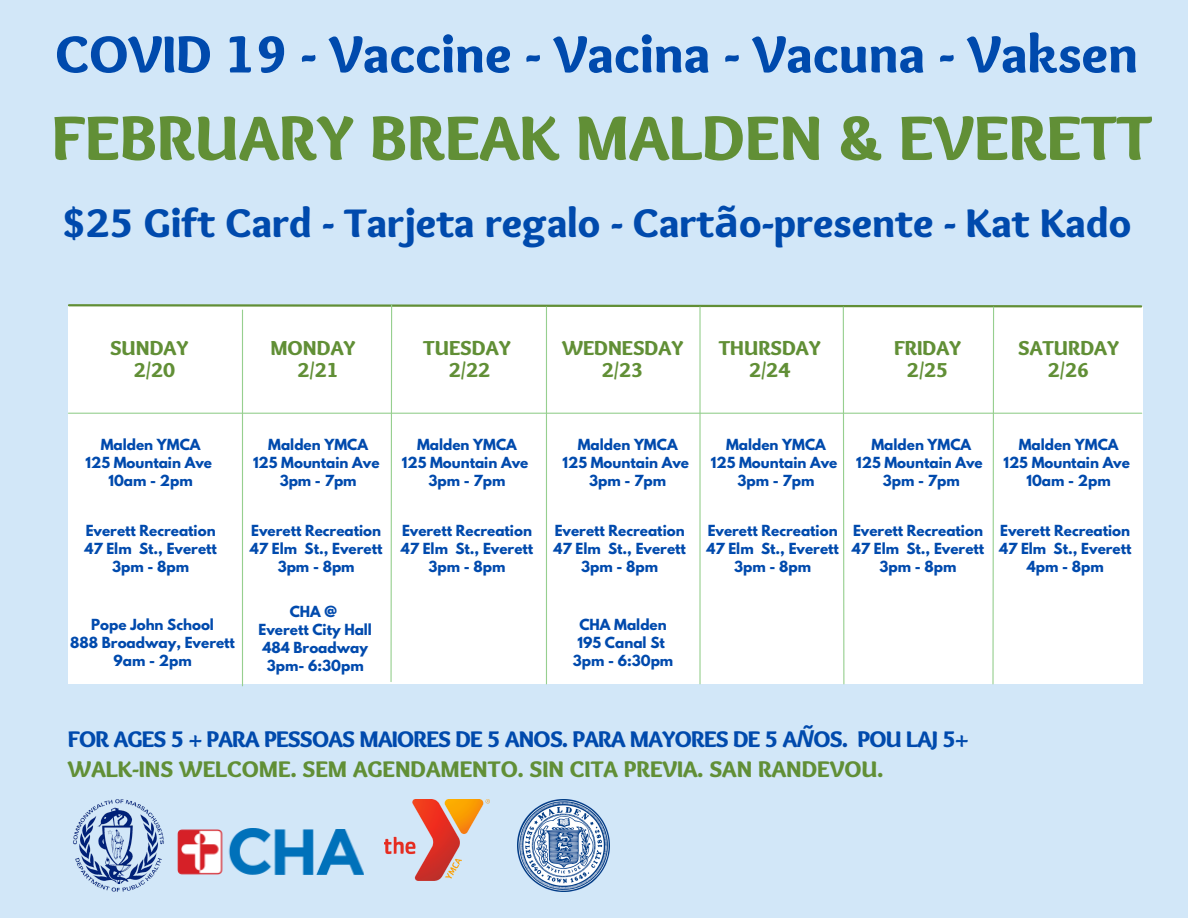
<style>
.page{position:relative;width:1188px;height:918px;background:#d2e7f8}
.page>*{position:absolute;margin:0;border:0;box-sizing:border-box;transform-origin:0 0}
.t1{font:900 65.1px "Sukar";color:#618f36}
.t2{font:900 54px "Sukar";color:#004aad}
.t3{font:900 41.55px "Sukar";color:#004aad}
.t4{font:900 23.55px "Sukar";letter-spacing:-.03em;color:#004aad}
.t5{font:900 23.55px "Sukar";color:#618f36}
.t6{font:900 21.15px "Sukar";color:#618f36}
.t7{font:900 21px "Sukar";color:#618f36}
.t8{font:700 13.5px "League Spartan";color:#004aad}
.s1{font-family:"Noto Sans";font-weight:700}
.s2{font-family:"Noto Sans";font-weight:700;font-style:italic}
</style>
<div class="page">
<div style="left:68px;top:304px;width:1075px;height:381px;background:#fff"></div>
<hr style="left:242px;top:310px;width:1px;height:376px;background:#96cf8f">
<img style="left:178px;top:829px;width:185px;height:46px">
<img style="left:384px;top:799px;width:106px;height:81px">
<img style="left:73px;top:799px;width:91px;height:92px">
<img style="left:517px;top:799px;width:93px;height:92px">
<p class="t2" style="left:55px;top:23px;width:1084px">COVID 19 - Vaccine - Vacina - Vacuna - Vaksen</p>
<p class="t1" style="left:52px;top:100px;width:1102px">FEBRUARY BREAK MALDEN &amp; EVERETT</p>
<p class="t3" style="left:62px;top:199px;width:1071px">$25 Gift Card - Tarjeta regalo - Cart<span class="s1">ã</span>o-presente - Kat Kado</p>
<p class="t7" style="left:110px;top:336px;width:80px">SUNDAY</p>
<p class="t7" style="left:134px;top:357px;width:43px">2/20</p>
<p class="t7" style="left:270px;top:336px;width:86px">MONDAY</p>
<p class="t7" style="left:297px;top:357px;width:43px">2/21</p>
<p class="t6" style="left:423px;top:336px;width:89px">TUESDAY</p>
<p class="t6" style="left:449px;top:357px;width:43px">2/22</p>
<p class="t7" style="left:562px;top:336px;width:123px">WEDNESDAY</p>
<p class="t7" style="left:602px;top:357px;width:43px">2/23</p>
<p class="t7" style="left:719px;top:336px;width:103px">THURSDAY</p>
<p class="t7" style="left:749px;top:357px;width:43px">2/24</p>
<p class="t7" style="left:894px;top:336px;width:68px">FRIDAY</p>
<p class="t7" style="left:907px;top:357px;width:43px">2/25</p>
<p class="t7" style="left:1018px;top:336px;width:102px">SATURDAY</p>
<p class="t7" style="left:1048px;top:357px;width:43px">2/26</p>
<p class="t8" style="left:101px;top:438px;width:101px">Malden YMCA</p>
<p class="t8" style="left:86px;top:456px;width:128px">125 Mountain Ave</p>
<p class="t8" style="left:109px;top:474px;width:86px">10am - 2pm</p>
<p class="t8" style="left:86px;top:524px;width:131px">Everett Recreation</p>
<p class="t8" style="left:84px;top:542px;width:134px">47 Elm St., Everett</p>
<p class="t8" style="left:112px;top:560px;width:78px">3pm - 8pm</p>
<p class="t8" style="left:91px;top:618px;width:124px">Pope John School</p>
<p class="t8" style="left:70px;top:636px;width:166px">888 Broadway, Everett</p>
<p class="t8" style="left:114px;top:654px;width:80px">9am - 2pm</p>
<p class="t8" style="left:268px;top:438px;width:101px">Malden YMCA</p>
<p class="t8" style="left:253px;top:456px;width:128px">125 Mountain Ave</p>
<p class="t8" style="left:280px;top:474px;width:78px">3pm - 7pm</p>
<p class="t8" style="left:251px;top:524px;width:131px">Everett Recreation</p>
<p class="t8" style="left:250px;top:542px;width:134px">47 Elm St., Everett</p>
<p class="t8" style="left:278px;top:560px;width:78px">3pm - 8pm</p>
<p class="t8" style="left:290px;top:605px;width:49px">CHA @</p>
<p class="t8" style="left:259px;top:623px;width:115px">Everett City Hall</p>
<p class="t8" style="left:263px;top:641px;width:107px">484 Broadway</p>
<p class="t8" style="left:267px;top:659px;width:98px">3pm- 6:30pm</p>
<p class="t8" style="left:417px;top:438px;width:101px">Malden YMCA</p>
<p class="t8" style="left:402px;top:456px;width:128px">125 Mountain Ave</p>
<p class="t8" style="left:429px;top:474px;width:78px">3pm - 7pm</p>
<p class="t8" style="left:402px;top:524px;width:131px">Everett Recreation</p>
<p class="t8" style="left:401px;top:542px;width:134px">47 Elm St., Everett</p>
<p class="t8" style="left:429px;top:560px;width:78px">3pm - 8pm</p>
<p class="t8" style="left:578px;top:438px;width:101px">Malden YMCA</p>
<p class="t8" style="left:563px;top:456px;width:128px">125 Mountain Ave</p>
<p class="t8" style="left:589px;top:474px;width:78px">3pm - 7pm</p>
<p class="t8" style="left:555px;top:524px;width:131px">Everett Recreation</p>
<p class="t8" style="left:553px;top:542px;width:134px">47 Elm St., Everett</p>
<p class="t8" style="left:581px;top:560px;width:78px">3pm - 8pm</p>
<p class="t8" style="left:579px;top:618px;width:89px">CHA Malden</p>
<p class="t8" style="left:578px;top:636px;width:89px">195 Canal St</p>
<p class="t8" style="left:573px;top:654px;width:102px">3pm - 6:30pm</p>
<p class="t8" style="left:726px;top:438px;width:101px">Malden YMCA</p>
<p class="t8" style="left:711px;top:456px;width:128px">125 Mountain Ave</p>
<p class="t8" style="left:738px;top:474px;width:78px">3pm - 7pm</p>
<p class="t8" style="left:871px;top:438px;width:101px">Malden YMCA</p>
<p class="t8" style="left:856px;top:456px;width:128px">125 Mountain Ave</p>
<p class="t8" style="left:883px;top:474px;width:78px">3pm - 7pm</p>
<p class="t8" style="left:708px;top:524px;width:131px">Everett Recreation</p>
<p class="t8" style="left:706px;top:542px;width:134px">47 Elm St., Everett</p>
<p class="t8" style="left:734px;top:560px;width:78px">3pm - 8pm</p>
<p class="t8" style="left:853px;top:524px;width:131px">Everett Recreation</p>
<p class="t8" style="left:852px;top:542px;width:134px">47 Elm St., Everett</p>
<p class="t8" style="left:880px;top:560px;width:78px">3pm - 8pm</p>
<p class="t8" style="left:1019px;top:438px;width:101px">Malden YMCA</p>
<p class="t8" style="left:1004px;top:456px;width:128px">125 Mountain Ave</p>
<p class="t8" style="left:1027px;top:474px;width:86px">10am - 2pm</p>
<p class="t8" style="left:1000px;top:524px;width:131px">Everett Recreation</p>
<p class="t8" style="left:999px;top:542px;width:134px">47 Elm St., Everett</p>
<p class="t8" style="left:1027px;top:560px;width:78px">4pm - 8pm</p>
<p class="t4" style="left:68px;top:725px;width:902px">FOR AGES 5 + PARA PESSOAS MAIORES DE 5 ANOS. PARA MAYORES DE 5 A<span class="s2">Ñ</span>OS. POU LAJ 5+</p>
<p class="t5" style="left:68px;top:756px;width:817px">WALK-INS WELCOME. SEM AGENDAMENTO. SIN CITA PREVIA. SAN RANDEVOU.</p>
</div>
